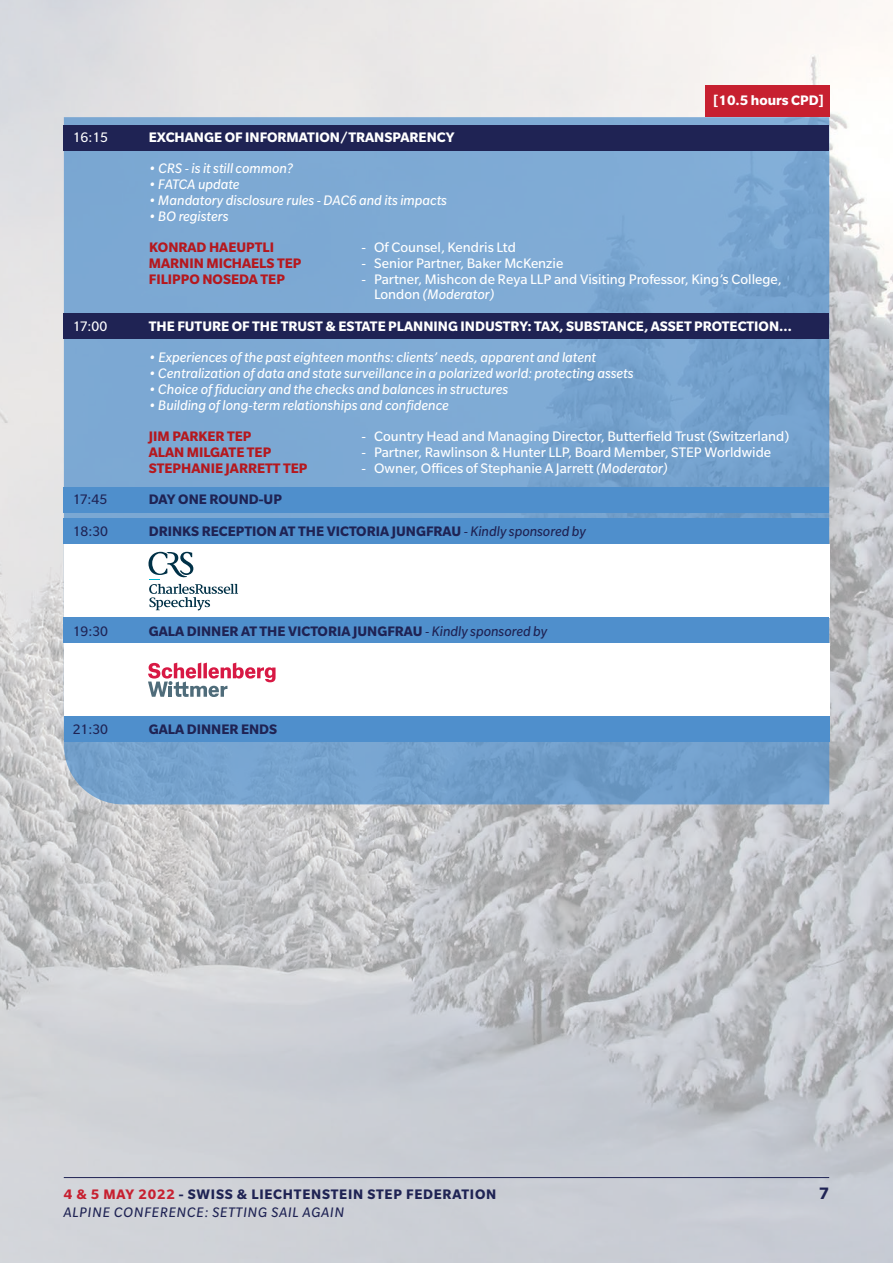
<style>
.page{position:relative;width:893px;height:1263px;background:#fff}
.page>*{position:absolute;margin:0;border:0;box-sizing:border-box;transform-origin:0 0}
.t1{font:700 18px "Slate Std";color:#1f2354}
.t2{font:italic 15px "Slate Std";color:#fff}
.t3{font:15px/15.8px "Slate Std";color:#fff}
.t4{font:700 15px "Slate Std";color:#1f2354}
.t5{font:700 15px "Slate Std";color:#fff}
.t6{font:700 15px "Slate Std";color:#b5181e}
.t7{font:700 15px "Slate Std";letter-spacing:.05em;color:#1f2354}
.t8{font:italic 15px "Slate Std";letter-spacing:.05em;color:#1f2354}
.t9{font:15px "Slate Std";color:#1f2354}
.s1{font-style:italic}
.s2{font-weight:400;font-style:italic}
.s3{color:#c72030}
</style>
<div class="page">
<img style="left:0;top:0;width:893px;height:1263px">
<hr style="left:64px;top:1177px;width:765px;height:1px;background:#1f2354">
<svg style="left:64px;top:117px;width:765px;height:687px;background:#79a5d0"></svg>
<div style="left:64px;top:313px;width:765px;height:26px;background:#1f2354"></div>
<div style="left:64px;top:125px;width:765px;height:25px;background:#1f2354"></div>
<div style="left:64px;top:487px;width:765px;height:25px;background:#4f8fcc"></div>
<div style="left:64px;top:518px;width:765px;height:26px;background:#4f8fcc"></div>
<div style="left:64px;top:544px;width:765px;height:73px;background:#fff"></div>
<svg style="left:148px;top:552px;width:90px;height:58px"></svg>
<div style="left:64px;top:617px;width:765px;height:26px;background:#4f8fcc"></div>
<div style="left:64px;top:643px;width:765px;height:73px;background:#fff"></div>
<svg style="left:148px;top:663px;width:128px;height:34px"></svg>
<div style="left:64px;top:716px;width:765px;height:26px;background:#4f8fcc"></div>
<div style="left:705px;top:86px;width:124px;height:31px;background:#c72030"></div>
<p class="t5" style="left:713px;top:92px;width:112px">[10.5 hours CPD]</p>
<p class="t3" style="left:73px;top:129px;width:37px">16:15</p>
<p class="t5" style="left:149px;top:129px;width:307px">EXCHANGE OF INFORMATION/TRANSPARENCY</p>
<p class="t2" style="left:149px;top:161px;width:146px">• CRS - is it still common?</p>
<p class="t2" style="left:149px;top:177px;width:92px">• FATCA update</p>
<p class="t2" style="left:149px;top:192px;width:300px">•Mandatory disclosure rules - DAC6 and its impacts</p>
<p class="t2" style="left:149px;top:208px;width:81px">• BO registers</p>
<p class="t6" style="left:149px;top:239px;width:126px">KONRAD HAEUPTLI</p>
<p class="t3" style="left:361px;top:239px;width:156px">- Of Counsel, Kendris Ltd</p>
<p class="t6" style="left:149px;top:255px;width:154px">MARNIN MICHAELS TEP</p>
<p class="t3" style="left:361px;top:255px;width:203px">- Senior Partner, Baker McKenzie</p>
<p class="t6" style="left:149px;top:271px;width:138px">FILIPPO NOSEDA TEP</p>
<p class="t3" style="left:374px;top:271px;width:409px;text-indent:-13px">- Partner, Mishcon de Reya LLP and Visiting Professor, King’s College,<br>London <span class="s1">(Moderator)</span></p>
<p class="t3" style="left:73px;top:318px;width:36px">17:00</p>
<p class="t5" style="left:149px;top:318px;width:645px">THE FUTURE OF THE TRUST &amp; ESTATE PLANNING INDUSTRY: TAX, SUBSTANCE, ASSET PROTECTION…</p>
<p class="t2" style="left:149px;top:350px;width:449px">• Experiences of the past eighteen months: clients’ needs, apparent and latent</p>
<p class="t2" style="left:149px;top:366px;width:486px">•Centralization of data and state surveillance in a polarized world: protecting assets</p>
<p class="t2" style="left:149px;top:381px;width:361px">•Choice of fiduciary and the checks and balances in structures</p>
<p class="t2" style="left:149px;top:397px;width:301px">• Building of long-term relationships and confidence</p>
<p class="t6" style="left:149px;top:428px;width:104px">JIM PARKER TEP</p>
<p class="t3" style="left:361px;top:428px;width:429px">- Country Head and Managing Director, Butterfield Trust (Switzerland)</p>
<p class="t6" style="left:149px;top:444px;width:124px">ALAN MILGATE TEP</p>
<p class="t3" style="left:361px;top:444px;width:411px">- Partner, Rawlinson &amp; Hunter LLP, Board Member, STEP Worldwide</p>
<p class="t6" style="left:149px;top:460px;width:160px">STEPHANIE JARRETT TEP</p>
<p class="t3" style="left:361px;top:460px;width:308px">- Owner, Offices of Stephanie A Jarrett <span class="s1">(Moderator)</span></p>
<p class="t9" style="left:73px;top:492px;width:36px">17:45</p>
<p class="t4" style="left:149px;top:491px;width:135px">DAY ONE ROUND-UP</p>
<p class="t9" style="left:73px;top:523px;width:37px">18:30</p>
<p class="t4" style="left:149px;top:523px;width:439px">DRINKS RECEPTION AT THE VICTORIA JUNGFRAU <span class="s2">- Kindly sponsored by</span></p>
<p class="t9" style="left:73px;top:623px;width:37px">19:30</p>
<p class="t4" style="left:149px;top:623px;width:400px">GALA DINNER AT THE VICTORIA JUNGFRAU <span class="s2">- Kindly sponsored by</span></p>
<p class="t9" style="left:73px;top:721px;width:37px">21:30</p>
<p class="t4" style="left:149px;top:721px;width:130px">GALA DINNER ENDS</p>
<p class="t7" style="left:64px;top:1186px;width:434px"><span class="s3">4 &amp; 5 MAY 2022</span> - SWISS &amp; LIECHTENSTEIN STEP FEDERATION</p>
<p class="t1" style="left:819px;top:1184px;width:12px">7</p>
<p class="t8" style="left:64px;top:1204px;width:282px">ALPINE CONFERENCE: SETTING SAIL AGAIN</p>
</div>
